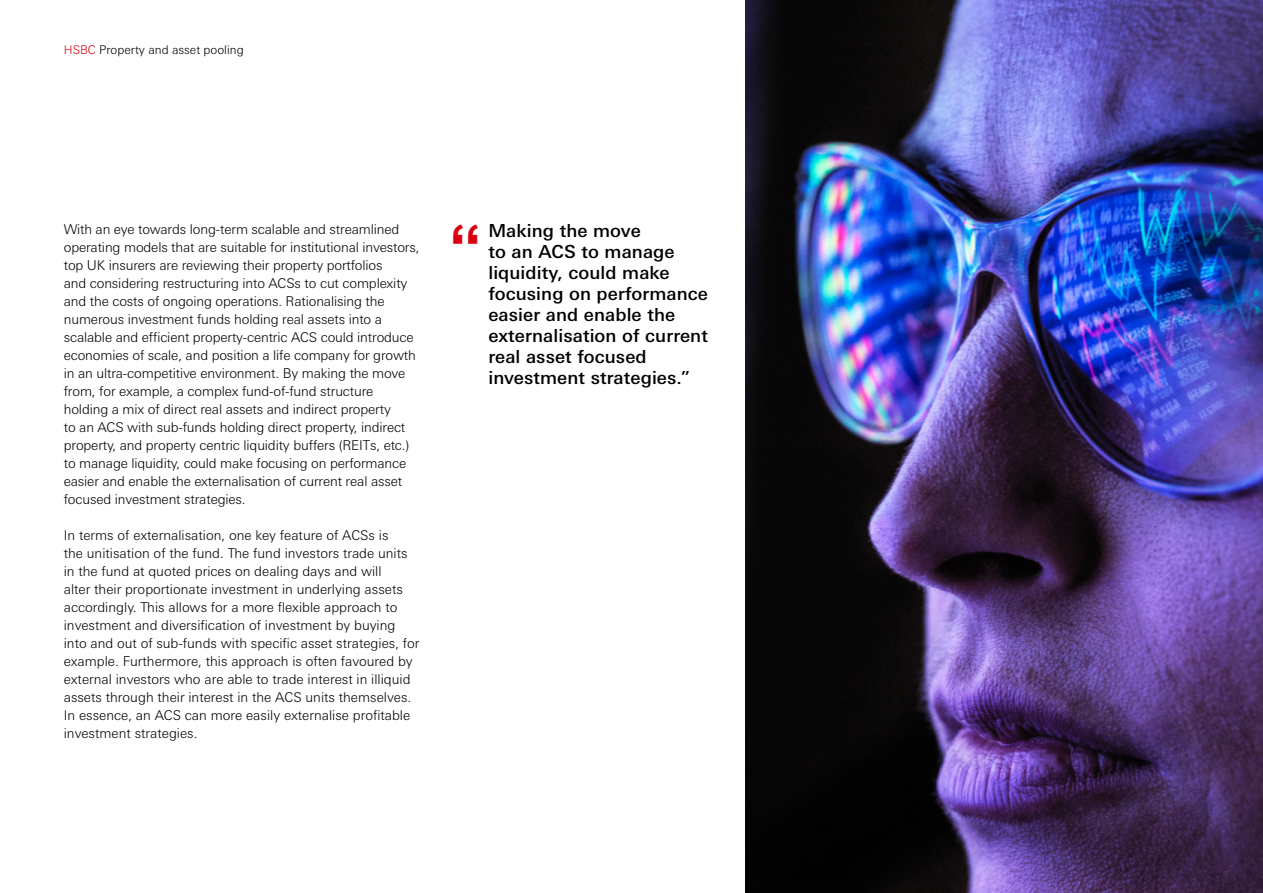
<style>
.page{position:relative;width:1263px;height:893px;background:#fff}
.page>*{position:absolute;margin:0;border:0;box-sizing:border-box;transform-origin:0 0}
.t1{font:500 18px/21px "Univers Nextfor HSBC";letter-spacing:.005em;color:#000}
.t2{font:300 13.5px/18px "Univers Nextfor HSBC";letter-spacing:-.01em;color:#000}
.t3{font:300 12px "Univers Nextfor HSBC";color:#000}
.s1{color:#db0011}
</style>
<div class="page">
<img style="left:746px;top:0;width:517px;height:893px">
<p class="t3" style="left:64px;top:41px;width:182px"><span class="s1">HSBC</span> Property and asset pooling</p>
<p class="t2" style="left:64px;top:219px;width:357px">With an eye towards long-term scalable and streamlined operating models that are suitable for institutional investors, top UK insurers are reviewing their property portfolios<br>and considering restructuring into ACSs to cut complexity and the costs of ongoing operations. Rationalising the numerous investment funds holding real assets into a scalable and efficient property-centric ACS could introduce economies of scale, and position a life company for growth in an ultra-competitive environment. By making the move from, for example, a complex fund-of-fund structure holding a mix of direct real assets and indirect property<br>to an ACS with sub-funds holding direct property, indirect property, and property centric liquidity buffers (REITs, etc.) to manage liquidity, could make focusing on performance easier and enable the externalisation of current real asset focused investment strategies.</p>
<p class="t2" style="left:64px;top:525px;width:357px">In terms of externalisation, one key feature of ACSs is<br>the unitisation of the fund. The fund investors trade units in the fund at quoted prices on dealing days and will<br>alter their proportionate investment in underlying assets accordingly. This allows for a more flexible approach to investment and diversification of investment by buying into and out of sub-funds with specific asset strategies, for example. Furthermore, this approach is often favoured by external investors who are able to trade interest in illiquid assets through their interest in the ACS units themselves.<br>In essence, an ACS can more easily externalise profitable investment strategies.</p>
<h1 class="t1" style="left:488px;top:219px;width:221px">Making the move<br>to an ACS to manage liquidity, could make focusing on performance easier and enable the externalisation of current real asset focused investment strategies.”</h1>
</div>
